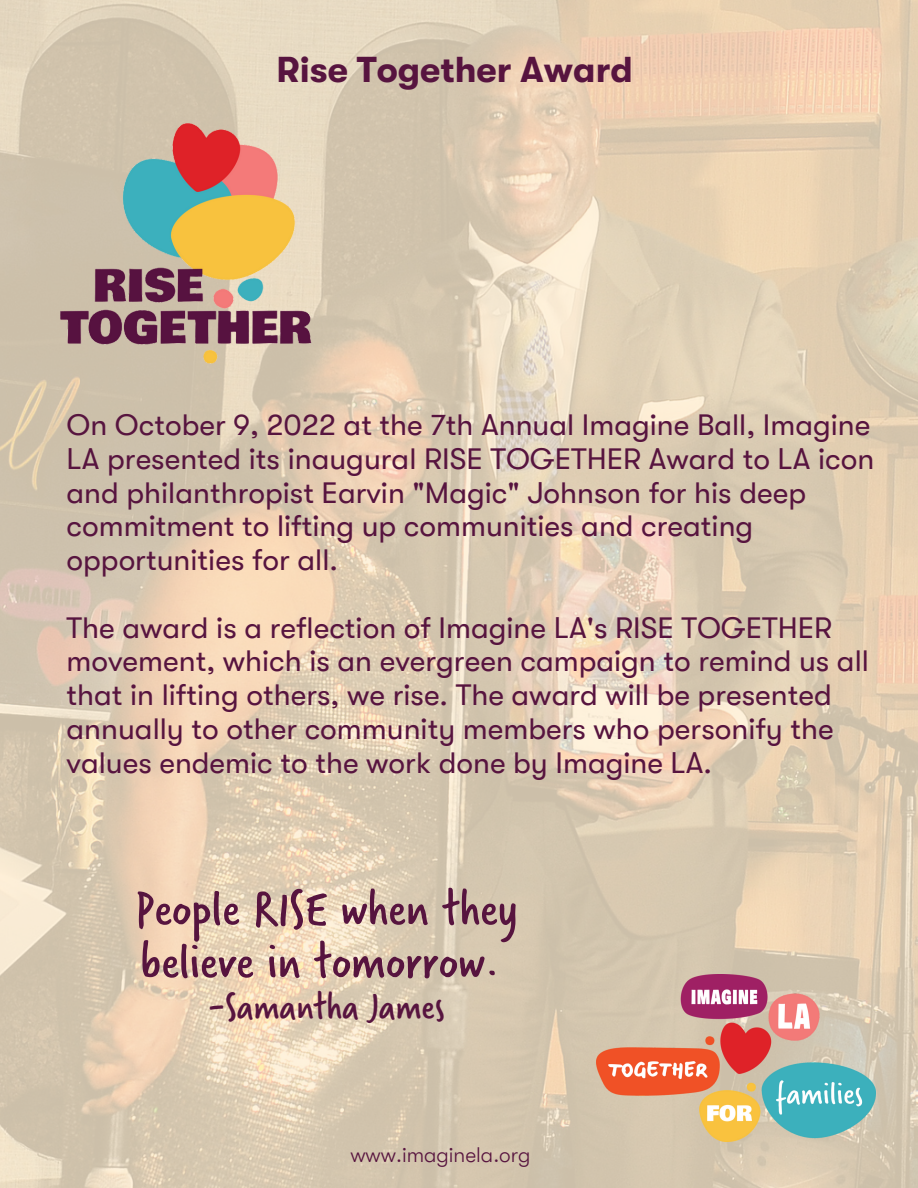
<style>
.page{position:relative;width:918px;height:1188px;background:#fff}
.page>*{position:absolute;margin:0;border:0;box-sizing:border-box;transform-origin:0 0}
.t1{font:54px/52.8px "Verveine";color:#57143f}
.t2{font:40.5px "Verveine";color:#57143f}
.t3{font:700 36px "GT Walsheim";color:#57143f}
.t4{font:30px/33.8px "GT Walsheim";color:#57143f}
.t5{font:300 21px "GT Walsheim";color:#57143f}
</style>
<div class="page">
<img style="left:0;top:0;width:918px;height:1188px">
<img style="left:597px;top:974px;width:279px;height:168px">
<img style="left:14px;top:113px;width:344px;height:267px">
<p class="t3" style="left:276px;top:49px;width:358px">Rise Together Award</p>
<p class="t4" style="left:67px;top:408px;width:809px">On October 9, 2022 at the 7th Annual Imagine Ball, Imagine LA presented its inaugural RISE TOGETHER Award to LA icon and philanthropist Earvin "Magic" Johnson for his deep commitment to lifting up communities and creating opportunities for all.</p>
<p class="t4" style="left:67px;top:611px;width:804px">The award is a reflection of Imagine LA's RISE TOGETHER movement, which is an evergreen campaign to remind us all that in lifting others, we rise. The award will be presented annually to other community members who personify the values endemic to the work done by Imagine LA.</p>
<h1 class="t1" style="left:135px;top:882px;width:385px">People RISE when they believe in tomorrow.</h1>
<h2 class="t2" style="left:209px;top:980px;width:237px">-Samantha James</h2>
<p class="t5" style="left:350px;top:1143px;width:182px">www.imaginela.org</p>
</div>
